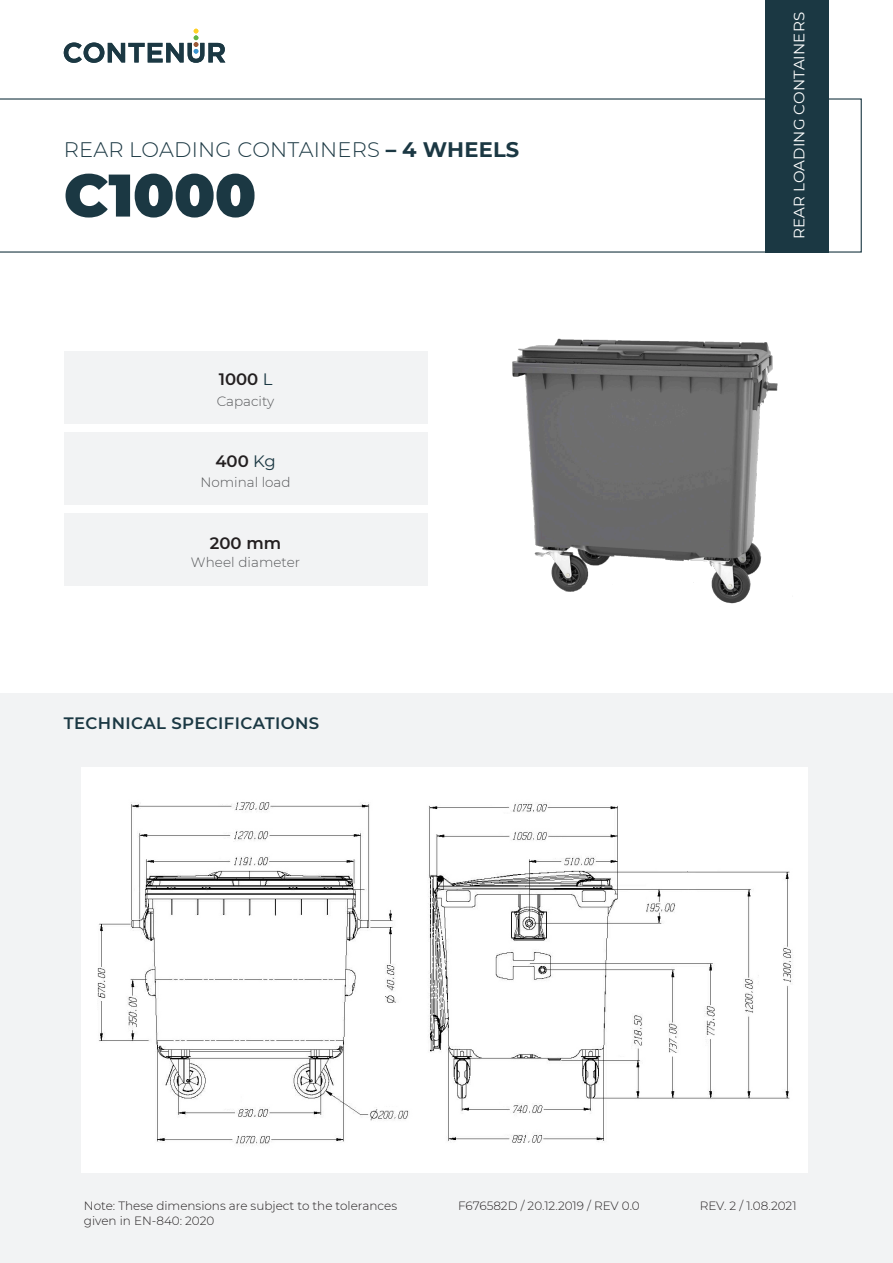
<style>
.page{position:relative;width:893px;height:1263px;background:#fff}
.page>*{position:absolute;margin:0;border:0;box-sizing:border-box;transform-origin:0 0}
.t1{font:900 60px "Montserrat";letter-spacing:-.01em;color:#1b3843}
.t2{font:300 21px "Montserrat";letter-spacing:.01em;color:#1b3843}
._03_Subtitulares{font:600 16.5px "Montserrat";letter-spacing:.025em;color:#1b3843}
._02_TEX_GENERAL{font:600 16.5px "Montserrat";color:#231f20}
.t3{font:15px "Montserrat";letter-spacing:.01em;color:#fff}
._02_TEX_GENERAL-2{font:300 13.5px "Montserrat";color:#57585a}
.t4{font:300 12px "Montserrat";color:#231f20}
.s1{font-weight:800}
.s2{font-weight:700}
.s3{font-weight:400;color:#1b3843}
</style>
<div class="page">
<svg style="left:0;top:98px;width:862px;height:155px"></svg>
<div style="left:765px;top:0;width:64px;height:252px;background:#1b3843"></div>
<div style="left:0;top:693px;width:893px;height:570px;background:#f2f3f4"></div>
<img style="left:512px;top:338px;width:266px;height:266px">
<div style="left:64px;top:352px;width:363px;height:72px;background:#f2f3f4"></div>
<div style="left:64px;top:433px;width:363px;height:72px;background:#f2f3f4"></div>
<div style="left:64px;top:514px;width:363px;height:72px;background:#f2f3f4"></div>
<svg style="left:64px;top:29px;width:161px;height:34px"></svg>
<img style="left:82px;top:768px;width:726px;height:405px">
<p class="t2" style="left:64px;top:135px;width:457px">REAR LOADING CONTAINERS <span class="s1">–</span> <span class="s2">4 WHEELS</span></p>
<p class="t1" style="left:64px;top:150px;width:194px">C1000</p>
<p class="_02_TEX_GENERAL" style="left:219px;top:368px;width:55px">1000 <span class="s3">L</span></p>
<p class="_02_TEX_GENERAL-2" style="left:217px;top:392px;width:59px">Capacity</p>
<p class="_02_TEX_GENERAL" style="left:215px;top:449px;width:62px">400 <span class="s3">Kg</span></p>
<p class="_02_TEX_GENERAL-2" style="left:201px;top:473px;width:92px">Nominal load</p>
<p class="_02_TEX_GENERAL" style="left:210px;top:531px;width:73px">200 mm</p>
<p class="_02_TEX_GENERAL-2" style="left:191px;top:553px;width:111px">Wheel diameter</p>
<p class="_03_Subtitulares" style="left:64px;top:711px;width:257px">TECHNICAL SPECIFICATIONS</p>
<p class="t3" style="left:789px;top:239px;width:229px;rotate:-90deg">REAR LOADING CONTAINERS</p>
<p class="t4" style="left:84px;top:1198px;width:315px">Note: These dimensions are subject to the tolerances</p>
<p class="t4" style="left:458px;top:1198px;width:183px">F676582D / 20.12.2019 / REV 0.0</p>
<p class="t4" style="left:700px;top:1197px;width:98px">REV. 2 / 1.08.2021</p>
<p class="t4" style="left:84px;top:1212px;width:132px">given in EN-840: 2020</p>
</div>
